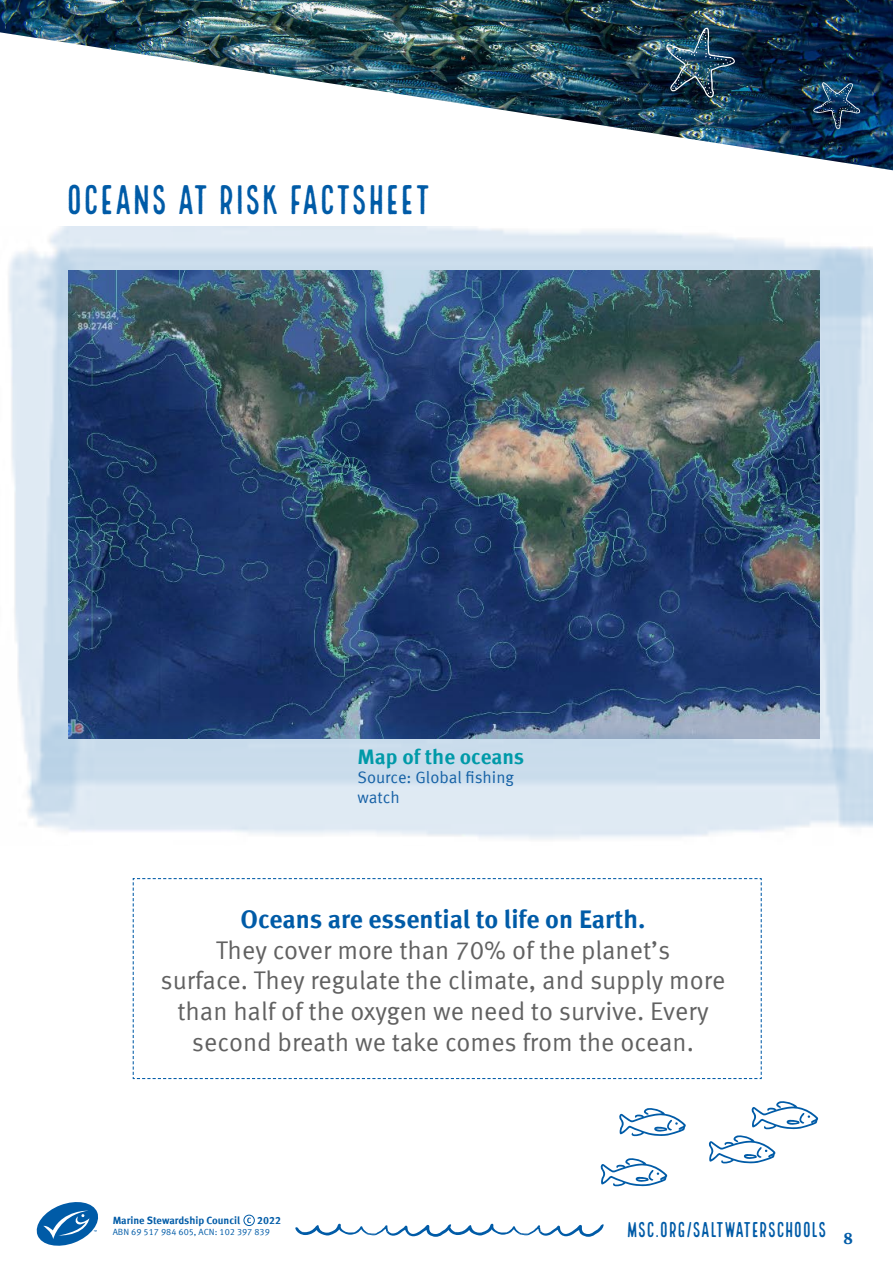
<style>
.page{position:relative;width:893px;height:1263px;background:#fff}
.page>*{position:absolute;margin:0;border:0;box-sizing:border-box;transform-origin:0 0}
.t1{font:40.5px "Local Brewery Four";letter-spacing:-.01em;color:#005ba7}
.t2{font:25.5px/30.6px "Meta Offc Pro Norm";color:#616161;text-align:center}
.t3{font:700 25.5px "Meta Offc Pro";color:#005ba7}
.t4{font:21px "Local Brewery Four";letter-spacing:-.01em;color:#005ba7}
.t5{font:700 21px "Meta Offc Pro";color:#00abaa}
.t6{font:16.5px/19.8px "Meta Offc Pro Norm";letter-spacing:-.005em;color:#1a63a6}
.t7{font:700 16.5px "Meta Serif Pro";color:#005ba7}
.t8{font:700 10.5px "Meta Offc Pro";color:#005ba7}
.t9{font:9px "Meta Offc Pro Norm";color:#005ba7}
</style>
<div class="page">
<img style="left:0;top:0;width:893px;height:171px">
<img style="left:813px;top:82px;width:47px;height:48px">
<img style="left:666px;top:28px;width:69px;height:70px">
<svg style="left:295px;top:1224px;width:309px;height:13px"></svg>
<svg style="left:36px;top:1202px;width:62px;height:44px"></svg>
<svg style="left:247px;top:1217px;width:4px;height:6px"></svg>
<div style="left:244px;top:1215px;width:11px;height:11px;border:1px solid #005ba7;border-radius:50%"></div>
<svg style="left:132px;top:878px;width:630px;height:201px"></svg>
<img style="left:8px;top:226px;width:864px;height:614px">
<svg style="left:619px;top:1108px;width:67px;height:28px"></svg>
<svg style="left:709px;top:1135px;width:66px;height:28px"></svg>
<svg style="left:751px;top:1101px;width:67px;height:28px"></svg>
<svg style="left:600px;top:1158px;width:67px;height:28px"></svg>
<h1 class="t1" style="left:66px;top:177px;width:366px">OCEANS AT RISK FACTSHEET</h1>
<p class="t5" style="left:358px;top:740px;width:168px">Map of the oceans</p>
<p class="t6" style="left:358px;top:767px;width:158px">Source: Global fishing watch</p>
<p class="t3" style="left:240px;top:899px;width:406px">Oceans are essential to life on Earth.</p>
<p class="t2" style="left:161px;top:933px;width:566px">They cover more than 70% of the planet’s<br>surface. They regulate the climate, and supply more than half of the oxygen we need to survive. Every second breath we take comes from the ocean.</p>
<p class="t8" style="left:113px;top:1212px;width:129px">Marine Stewardship Council</p>
<p class="t8" style="left:257px;top:1212px;width:25px">2022</p>
<p class="t9" style="left:113px;top:1225px;width:159px">ABN 69 517 984 605, ACN: 102 397 839</p>
<p class="t4" style="left:626px;top:1218px;width:202px">MSC.ORG/SALTWATERSCHOOLS</p>
<p class="t7" style="left:844px;top:1224px;width:11px">8</p>
</div>
